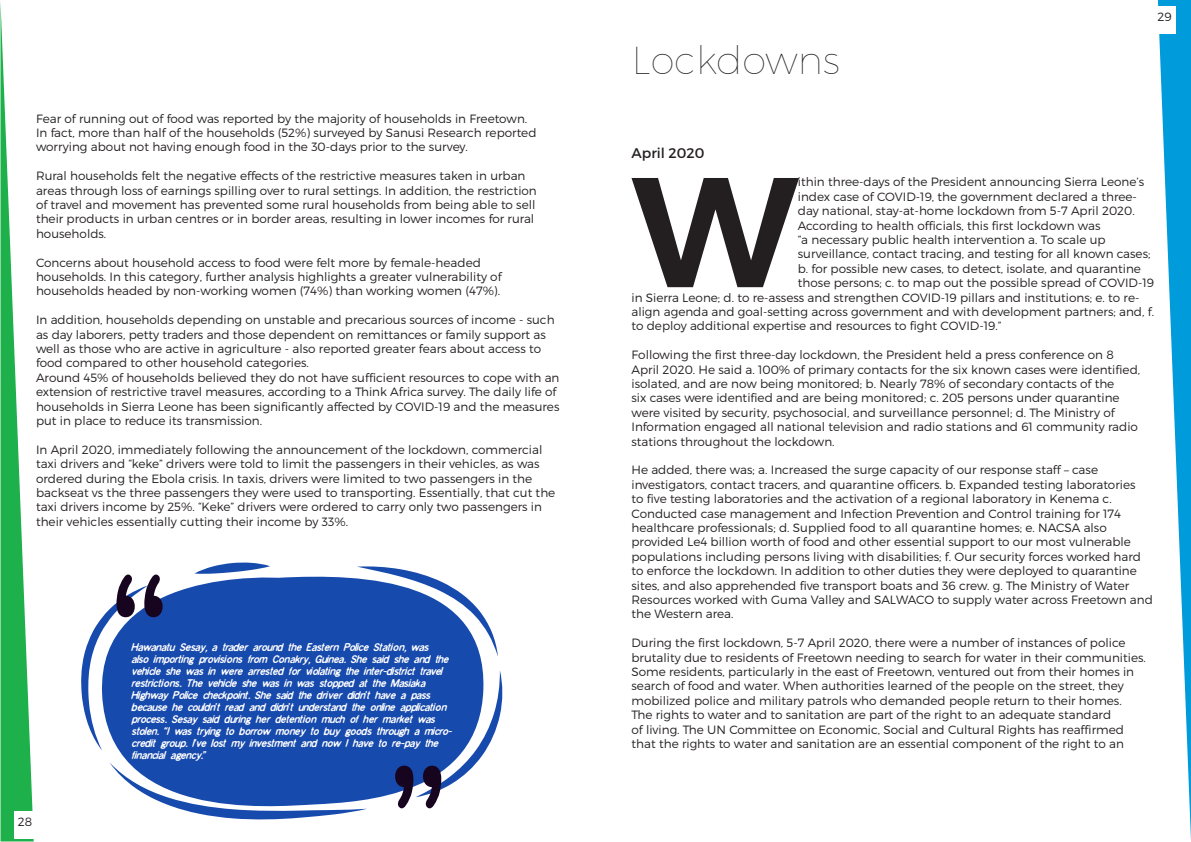
<style>
.page{position:relative;width:1191px;height:842px;background:#fff}
.page>*{position:absolute;margin:0;border:0;box-sizing:border-box;transform-origin:0 0}
.t1{font:600 156px "Montserrat";color:#231f20}
.t2{font:100 39px "Montserrat";color:#231f20}
.t3{font:14px "Montserrat";color:#231f20}
.t4{font:300 12px/14.4px "Montserrat";color:#231f20}
.t5{font:italic 10px/12px "Blue Bond";color:#fff}
</style>
<div class="page">
<svg style="left:0;top:2px;width:34px;height:839px"></svg>
<svg style="left:1157px;top:0;width:34px;height:840px"></svg>
<div style="left:14px;top:811px;width:27px;height:27px;background:#fff"></div>
<div style="left:1148px;top:6px;width:27px;height:27px;background:#fff"></div>
<div style="left:101px;top:576px;width:382px;height:233px;background:#174aad"></div>
<svg style="left:194px;top:562px;width:76px;height:12px"></svg>
<svg style="left:357px;top:566px;width:141px;height:91px"></svg>
<svg style="left:110px;top:762px;width:257px;height:58px"></svg>
<svg style="left:81px;top:574px;width:82px;height:176px"></svg>
<svg style="left:395px;top:670px;width:108px;height:138px"></svg>
<p class="t4" style="left:36px;top:111px;width:502px">Fear of running out of food was reported by the majority of households in Freetown.<br>In fact, more than half of the households (52%) surveyed by Sanusi Research reported worrying about not having enough food in the 30-days prior to the survey.</p>
<p class="t4" style="left:36px;top:169px;width:502px">Rural households felt the negative effects of the restrictive measures taken in urban areas through loss of earnings spilling over to rural settings. In addition, the restriction of travel and movement has prevented some rural households from being able to sell their products in urban centres or in border areas, resulting in lower incomes for rural households.</p>
<p class="t4" style="left:36px;top:255px;width:467px">Concerns about household access to food were felt more by female-headed households. In this category, further analysis highlights a greater vulnerability of households headed by non-working women (74%) than working women (47%).</p>
<p class="t4" style="left:36px;top:313px;width:520px">In addition, households depending on unstable and precarious sources of income - such as day laborers, petty traders and those dependent on remittances or family support as well as those who are active in agriculture - also reported greater fears about access to food compared to other household categories.</p>
<p class="t4" style="left:36px;top:370px;width:525px">Around 45% of households believed they do not have sufficient resources to cope with an extension of restrictive travel measures, according to a Think Africa survey. The daily life of households in Sierra Leone has been significantly affected by COVID-19 and the measures put in place to reduce its transmission.</p>
<p class="t4" style="left:36px;top:442px;width:521px">In April 2020, immediately following the announcement of the lockdown, commercial taxi drivers and “keke” drivers were told to limit the passengers in their vehicles, as was ordered during the Ebola crisis. In taxis, drivers were limited to two passengers in the backseat vs the three passengers they were used to transporting. Essentially, that cut the taxi drivers income by 25%. “Keke” drivers were ordered to carry only two passengers in their vehicles essentially cutting their income by 33%.</p>
<p class="t4" style="left:18px;top:814px;width:16px">28</p>
<p class="t5" style="left:132px;top:641px;width:322px">Hawanatu Sesay, a trader around the Eastern Police Station, was<br>also importing provisions from Conakry, Guinea. She said she and the vehicle she was in were arrested for violating the inter-district travel restrictions. The vehicle she was in was stopped at the Masiaka Highway Police checkpoint. She said the driver didn’t have a pass because he couldn’t read and didn’t understand the online application process. Sesay said during her detention much of her market was stolen. “I was trying to borrow money to buy goods through a micro&shy;credit group. I’ve lost my investment and now I have to re-pay the financial agency.”</p>
<p class="t2" style="left:631px;top:36px;width:210px">Lockdowns</p>
<p class="t4" style="left:1157px;top:9px;width:16px">29</p>
<p class="t3" style="left:631px;top:144px;width:74px">April 2020</p>
<p class="t1" style="left:631px;top:135px;width:168px">W</p>
<p class="t4" style="left:798px;top:175px;width:348px">ithin three-days of the President announcing Sierra Leone’s index case of COVID-19, the government declared a three&shy;day national, stay-at-home lockdown from 5-7 April 2020.</p>
<p class="t4" style="left:798px;top:218px;width:304px">According to health officials, this first lockdown was</p>
<p class="t4" style="left:798px;top:232px;width:309px">“a necessary public health intervention a. To scale up</p>
<p class="t4" style="left:798px;top:247px;width:354px">surveillance, contact tracing, and testing for all known cases;</p>
<p class="t4" style="left:798px;top:261px;width:345px">b. for possible new cases, to detect, isolate, and quarantine</p>
<p class="t4" style="left:798px;top:275px;width:358px">those persons; c. to map out the possible spread of COVID-19</p>
<p class="t4" style="left:631px;top:290px;width:509px">in Sierra Leone; d. to re-assess and strengthen COVID-19 pillars and institutions; e. to re-</p>
<p class="t4" style="left:631px;top:304px;width:524px">align agenda and goal-setting across government and with development partners; and, f.</p>
<p class="t4" style="left:631px;top:319px;width:371px">to deploy additional expertise and resources to fight COVID-19.”</p>
<p class="t4" style="left:631px;top:347px;width:510px">Following the first three-day lockdown, the President held a press conference on 8<br>April 2020. He said a. 100% of primary contacts for the six known cases were identified, isolated, and are now being monitored; b. Nearly 78% of secondary contacts of the<br>six cases were identified and are being monitored; c. 205 persons under quarantine were visited by security, psychosocial, and surveillance personnel; d. The Ministry of Information engaged all national television and radio stations and 61 community radio stations throughout the lockdown.</p>
<p class="t4" style="left:631px;top:463px;width:523px">He added, there was; a. Increased the surge capacity of our response staff – case investigators, contact tracers, and quarantine officers. b. Expanded testing laboratories<br>to five testing laboratories and the activation of a regional laboratory in Kenema c.<br>Conducted case management and Infection Prevention and Control training for 174 healthcare professionals; d. Supplied food to all quarantine homes; e. NACSA also provided Le4 billion worth of food and other essential support to our most vulnerable populations including persons living with disabilities; f. Our security forces worked hard to enforce the lockdown. In addition to other duties they were deployed to quarantine sites, and also apprehended five transport boats and 36 crew. g. The Ministry of Water Resources worked with Guma Valley and SALWACO to supply water across Freetown and the Western area.</p>
<p class="t4" style="left:631px;top:635px;width:516px">During the first lockdown, 5-7 April 2020, there were a number of instances of police brutality due to residents of Freetown needing to search for water in their communities.<br>Some residents, particularly in the east of Freetown, ventured out from their homes in search of food and water. When authorities learned of the people on the street, they mobilized police and military patrols who demanded people return to their homes.</p>
<p class="t4" style="left:631px;top:707px;width:494px">The rights to water and to sanitation are part of the right to an adequate standard of living. The UN Committee on Economic, Social and Cultural Rights has reaffirmed that the rights to water and sanitation are an essential component of the right to an</p>
</div>
